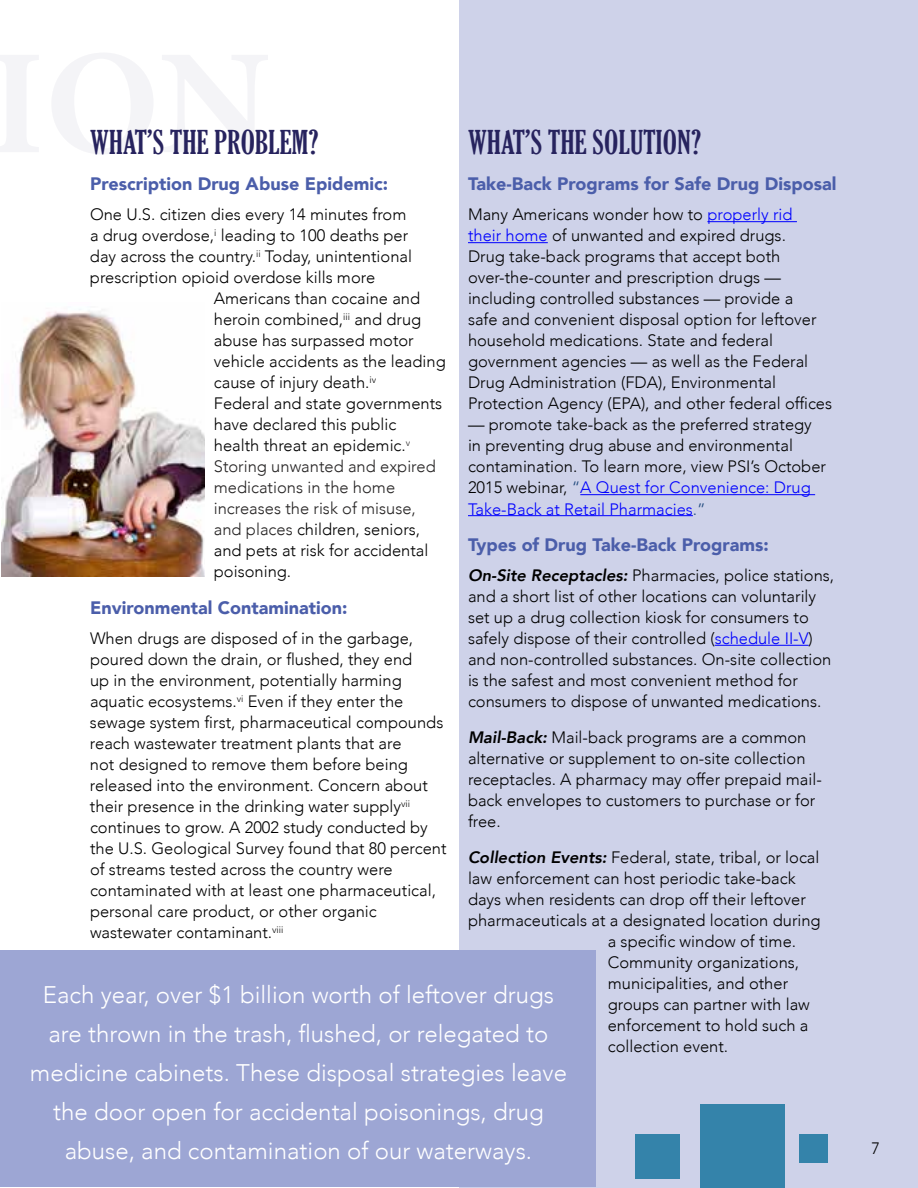
<style>
.page{position:relative;width:918px;height:1188px;background:#fff}
.page>*{position:absolute;margin:0;border:0;box-sizing:border-box;transform-origin:0 0}
.t1{font:700 150px "Minion Pro";color:#27235e}
.t2{font:extra-condensed 31.5px "Gloucester";letter-spacing:.01em;color:#27235e}
.t3{font:300 24px/39px "Avenir";color:#fff;text-align:center}
.t4{font:900 18px "Avenir";color:#4b5eaa}
.t5{font:300 16.5px/21px "Avenir";color:#000}
.t6{font:300 16.5px "Avenir";color:#262424}
.s1{color:#262424}
.s2{color:#00f}
.s3{color:#1f497d}
.s4{font-weight:800;font-style:italic}
</style>
<div class="page">
<div style="left:459px;top:0;width:459px;height:1188px;background:#ced2e9"></div>
<hr style="left:707px;top:221px;width:90px;height:1px;background:#00f">
<hr style="left:468px;top:242px;width:80px;height:1px;background:#00f">
<hr style="left:580px;top:494px;width:235px;height:1px;background:#00f">
<hr style="left:468px;top:515px;width:225px;height:1px;background:#00f">
<hr style="left:715px;top:645px;width:94px;height:1px;background:#00f">
<div style="left:0;top:950px;width:596px;height:236px;background:#9da6d4"></div>
<img style="left:1px;top:309px;width:204px;height:268px">
<div style="left:700px;top:1105px;width:85px;height:83px;background:#3483aa"></div>
<div style="left:799px;top:1134px;width:29px;height:28px;background:#3483aa"></div>
<div style="left:635px;top:1134px;width:45px;height:45px;background:#3483aa"></div>
<h1 class="t1" style="left:-12px;top:-1px;width:284px">ION</h1>
<h2 class="t2" style="left:90px;top:124px;width:230px">WHAT’S THE PROBLEM?</h2>
<p class="t4" style="left:90px;top:169px;width:300px">Prescription Drug Abuse Epidemic:</p>
<p class="t5" style="left:90px;top:204px;width:318px">One U.S. citizen dies every 14 minutes from</p>
<p class="t5" style="left:90px;top:225px;width:320px">a drug overdose,<sup>i</sup> leading to 100 deaths per</p>
<p class="t5" style="left:90px;top:246px;width:324px">day across the country.<sup>ii</sup> Today, unintentional</p>
<p class="t5" style="left:90px;top:267px;width:287px">prescription opioid overdose kills more</p>
<p class="t5" style="left:214px;top:288px;width:208px">Americans than cocaine and</p>
<p class="t5" style="left:214px;top:309px;width:209px">heroin combined,<sup>iii</sup> and drug</p>
<p class="t5" style="left:214px;top:330px;width:201px">abuse has surpassed motor</p>
<p class="t5" style="left:214px;top:351px;width:233px">vehicle accidents as the leading</p>
<p class="t5" style="left:214px;top:372px;width:164px">cause of injury death.<sup>iv</sup></p>
<p class="t5" style="left:214px;top:393px;width:230px">Federal and state governments</p>
<p class="t5" style="left:214px;top:414px;width:184px">have declared this public</p>
<p class="t5" style="left:214px;top:435px;width:198px">health threat an epidemic.<sup>v</sup></p>
<p class="t6" style="left:214px;top:457px;width:223px">Storing unwanted and expired</p>
<p class="t6" style="left:214px;top:478px;width:183px">medications in the home</p>
<p class="t6" style="left:214px;top:499px;width:204px">increases the risk of misuse,</p>
<p class="t5" style="left:214px;top:519px;width:208px"><span class="s1">and places</span> children, seniors,</p>
<p class="t5" style="left:214px;top:540px;width:216px">and pets at risk for accidental</p>
<p class="t5" style="left:214px;top:561px;width:79px">poisoning.</p>
<p class="t4" style="left:90px;top:592px;width:259px">Environmental Contamination:</p>
<p class="t5" style="left:90px;top:628px;width:358px">When drugs are disposed of in the garbage, poured down the drain, or flushed, they end<br>up in the environment, potentially harming aquatic ecosystems.<sup>vi</sup> Even if they enter the sewage system first, pharmaceutical compounds reach wastewater treatment plants that are<br>not designed to remove them before being released into the environment. Concern about their presence in the drinking water supply<sup>vii </sup>continues to grow. A 2002 study conducted by the U.S. Geological Survey found that 80 percent of streams tested across the country were contaminated with at least one pharmaceutical, personal care product, or other organic wastewater contaminant.<sup>viii</sup></p>
<h2 class="t2" style="left:468px;top:124px;width:235px">WHAT’S THE SOLUTION?</h2>
<p class="t4" style="left:468px;top:169px;width:370px">Take-Back Programs for Safe Drug Disposal</p>
<p class="t5" style="left:468px;top:204px;width:366px">Many Americans wonder how to <span class="s2">properly rid<br>their home</span> of unwanted and expired drugs.<br>Drug take-back programs that accept both over-the-counter and prescription drugs — including controlled substances — provide a<br>safe and convenient disposal option for leftover household medications. State and federal government agencies — as well as the Federal Drug Administration (FDA), Environmental Protection Agency (EPA), and other federal offices</p>
<p class="t5" style="left:468px;top:414px;width:360px">— promote take-back as the preferred strategy in preventing drug abuse and environmental contamination. To learn more, view PSI’s October 2015 webinar, <span class="s3">“</span><span class="s2">A Quest for Convenience: Drug Take-Back at Retail Pharmacies</span><span class="s3">.”</span></p>
<p class="t4" style="left:468px;top:529px;width:302px">Types of Drug Take-Back Programs:</p>
<p class="t5" style="left:468px;top:565px;width:368px"><span class="s4">On-Site Receptacles:</span> Pharmacies, police stations, and a short list of other locations can voluntarily set up a drug collection kiosk for consumers to safely dispose of their controlled (<span class="s2">schedule II-V</span>) and non-controlled substances. On-site collection is the safest and most convenient method for consumers to dispose of unwanted medications.</p>
<p class="t5" style="left:468px;top:727px;width:355px"><span class="s4">Mail-Back:</span> Mail-back programs are a common alternative or supplement to on-site collection receptacles. A pharmacy may offer prepaid mail&shy;back envelopes to customers to purchase or for free.</p>
<p class="t5" style="left:468px;top:847px;width:353px"><span class="s4">Collection Events:</span> Federal, state, tribal, or local</p>
<p class="t5" style="left:468px;top:868px;width:329px">law enforcement can host periodic take-back</p>
<p class="t5" style="left:468px;top:889px;width:339px">days when residents can drop off their leftover</p>
<p class="t5" style="left:468px;top:910px;width:354px">pharmaceuticals at a designated location during</p>
<p class="t5" style="left:608px;top:931px;width:190px">a specific window of time.</p>
<p class="t5" style="left:608px;top:952px;width:193px">Community organizations,</p>
<p class="t5" style="left:608px;top:973px;width:182px">municipalities, and other</p>
<p class="t5" style="left:608px;top:994px;width:204px">groups can partner with law</p>
<p class="t5" style="left:608px;top:1015px;width:202px">enforcement to hold such a</p>
<p class="t5" style="left:608px;top:1036px;width:122px">collection event.</p>
<p class="t3" style="left:30px;top:975px;width:539px">Each year, over $1 billion worth of leftover drugs are thrown in the trash, flushed, or relegated to medicine cabinets. These disposal strategies leave the door open for accidental poisonings, drug abuse, and contamination of our waterways.</p>
<p class="t5" style="left:872px;top:1138px;width:10px">7</p>
</div>
